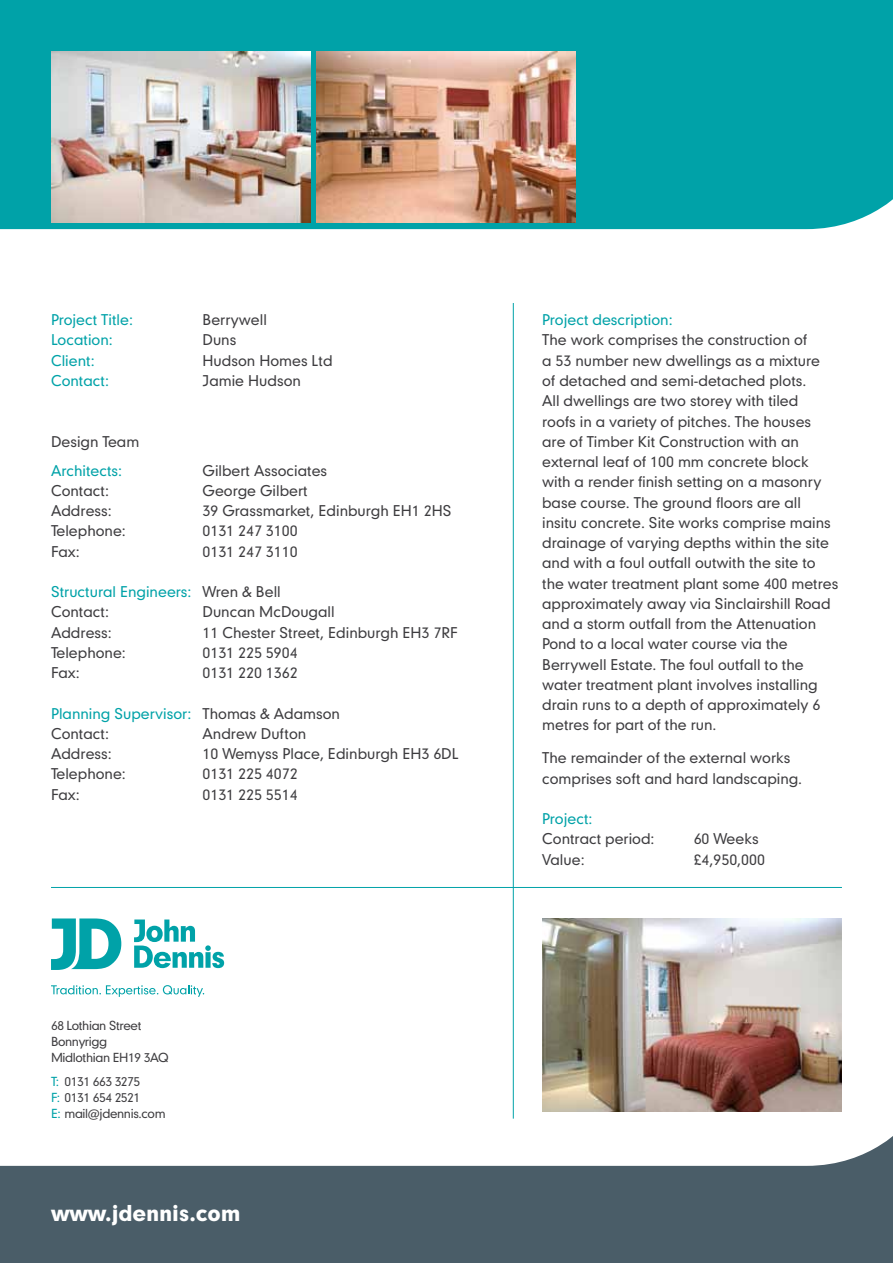
<style>
.page{position:relative;width:893px;height:1263px;background:#fff}
.page>*{position:absolute;margin:0;border:0;box-sizing:border-box;transform-origin:0 0}
.t1{font:21px "Geometric 706 BT Black B";letter-spacing:-.01em;color:#fff}
.t2{font:14.25px/20.2px "Geometric 706 BT Medium B";color:#3e3d40}
.t3{font:14.25px/20.2px "Geometric 706 BT Medium B";color:#00a2a8}
.t4{font:12px/15.8px "Geometric 706 BT Medium B";letter-spacing:-.03em;color:#3e3d40}
.s1{color:#3e3d40}
.s2{color:#00a2a8}
</style>
<div class="page">
<div style="left:0;top:0;width:893px;height:229px;background:#00a2a8"></div>
<hr style="left:51px;top:887px;width:791px;height:1px;background:#00a2a8">
<hr style="left:513px;top:303px;width:1px;height:815px;background:#00a2a8">
<img style="left:542px;top:918px;width:300px;height:193px">
<img style="left:51px;top:51px;width:259px;height:171px">
<img style="left:316px;top:51px;width:259px;height:171px">
<svg style="left:0;top:1136px;width:893px;height:127px;fill:#4a5d68"></svg>
<svg style="left:51px;top:985px;width:153px;height:12px"></svg>
<svg style="left:134px;top:919px;width:90px;height:49px"></svg>
<svg style="left:51px;top:918px;width:70px;height:52px"></svg>
<p class="t3" style="left:51px;top:309px;width:83px">Project Title:</p>
<p class="t2" style="left:203px;top:309px;width:66px">Berrywell</p>
<p class="t3" style="left:51px;top:330px;width:63px">Location:</p>
<p class="t2" style="left:203px;top:330px;width:35px">Duns</p>
<p class="t3" style="left:51px;top:350px;width:45px">Client:</p>
<p class="t2" style="left:203px;top:350px;width:132px">Hudson Homes Ltd</p>
<p class="t3" style="left:51px;top:370px;width:59px">Contact:</p>
<p class="t2" style="left:203px;top:370px;width:100px">Jamie Hudson</p>
<p class="t2" style="left:51px;top:431px;width:90px">Design Team</p>
<p class="t3" style="left:51px;top:460px;width:73px">Architects:</p>
<p class="t2" style="left:203px;top:460px;width:126px">Gilbert Associates</p>
<p class="t2" style="left:51px;top:480px;width:59px">Contact:</p>
<p class="t2" style="left:203px;top:480px;width:107px">George Gilbert</p>
<p class="t2" style="left:51px;top:500px;width:62px">Address:</p>
<p class="t2" style="left:203px;top:500px;width:251px">39 Grassmarket, Edinburgh EH1 2HS</p>
<p class="t2" style="left:51px;top:520px;width:76px">Telephone:</p>
<p class="t2" style="left:203px;top:520px;width:97px">0131 247 3100</p>
<p class="t2" style="left:51px;top:541px;width:30px">Fax:</p>
<p class="t2" style="left:203px;top:541px;width:97px">0131 247 3110</p>
<p class="t3" style="left:51px;top:581px;width:231px">Structural Engineers: <span class="s1">Wren &amp; Bell<br>Contact:</span></p>
<p class="t2" style="left:203px;top:601px;width:134px">Duncan McDougall</p>
<p class="t2" style="left:51px;top:622px;width:62px">Address:</p>
<p class="t2" style="left:203px;top:622px;width:257px">11 Chester Street, Edinburgh EH3 7RF</p>
<p class="t2" style="left:51px;top:642px;width:76px">Telephone:</p>
<p class="t2" style="left:203px;top:642px;width:97px">0131 225 5904</p>
<p class="t2" style="left:51px;top:662px;width:30px">Fax:</p>
<p class="t2" style="left:203px;top:662px;width:97px">0131 220 1362</p>
<p class="t2" style="left:51px;top:703px;width:291px"><span class="s2">Planning Supervisor:</span> Thomas &amp; Adamson<br>Contact:</p>
<p class="t2" style="left:203px;top:723px;width:105px">Andrew Dufton</p>
<p class="t2" style="left:51px;top:743px;width:62px">Address:</p>
<p class="t2" style="left:203px;top:743px;width:258px">10 Wemyss Place, Edinburgh EH3 6DL</p>
<p class="t2" style="left:51px;top:763px;width:76px">Telephone:</p>
<p class="t2" style="left:203px;top:763px;width:97px">0131 225 4072</p>
<p class="t2" style="left:51px;top:784px;width:30px">Fax:</p>
<p class="t2" style="left:203px;top:784px;width:97px">0131 225 5514</p>
<p class="t4" style="left:51px;top:1017px;width:119px">68 Lothian Street<br>Bonnyrigg<br>Midlothian EH19 3AQ</p>
<p class="t4" style="left:51px;top:1073px;width:116px"><span class="s2">T:</span> 0131 663 3275<br><span class="s2">F:</span> 0131 654 2521<br><span class="s2">E:</span> mail@jdennis.com</p>
<h1 class="t1" style="left:51px;top:1198px;width:191px">www.jdennis.com</h1>
<p class="t3" style="left:542px;top:309px;width:132px">Project description:</p>
<p class="t2" style="left:542px;top:330px;width:298px">The work comprises the construction of<br>a 53 number new dwellings as a mixture<br>of detached and semi-detached plots.<br>All dwellings are two storey with tiled<br>roofs in a variety of pitches. The houses<br>are of Timber Kit Construction with an external leaf of 100 mm concrete block with a render finish setting on a masonry base course. The ground floors are all insitu concrete. Site works comprise mains drainage of varying depths within the site and with a foul outfall outwith the site to the water treatment plant some 400 metres approximately away via Sinclairshill Road and a storm outfall from the Attenuation Pond to a local water course via the Berrywell Estate. The foul outfall to the water treatment plant involves installing drain runs to a depth of approximately 6 metres for part of the run.</p>
<p class="t2" style="left:542px;top:747px;width:262px">The remainder of the external works comprises soft and hard landscaping.</p>
<p class="t3" style="left:542px;top:808px;width:52px">Project:</p>
<p class="t2" style="left:542px;top:828px;width:114px">Contract period:</p>
<p class="t2" style="left:694px;top:828px;width:67px">60 Weeks</p>
<p class="t2" style="left:542px;top:849px;width:44px">Value:</p>
<p class="t2" style="left:694px;top:849px;width:73px">£4,950,000</p>
</div>
